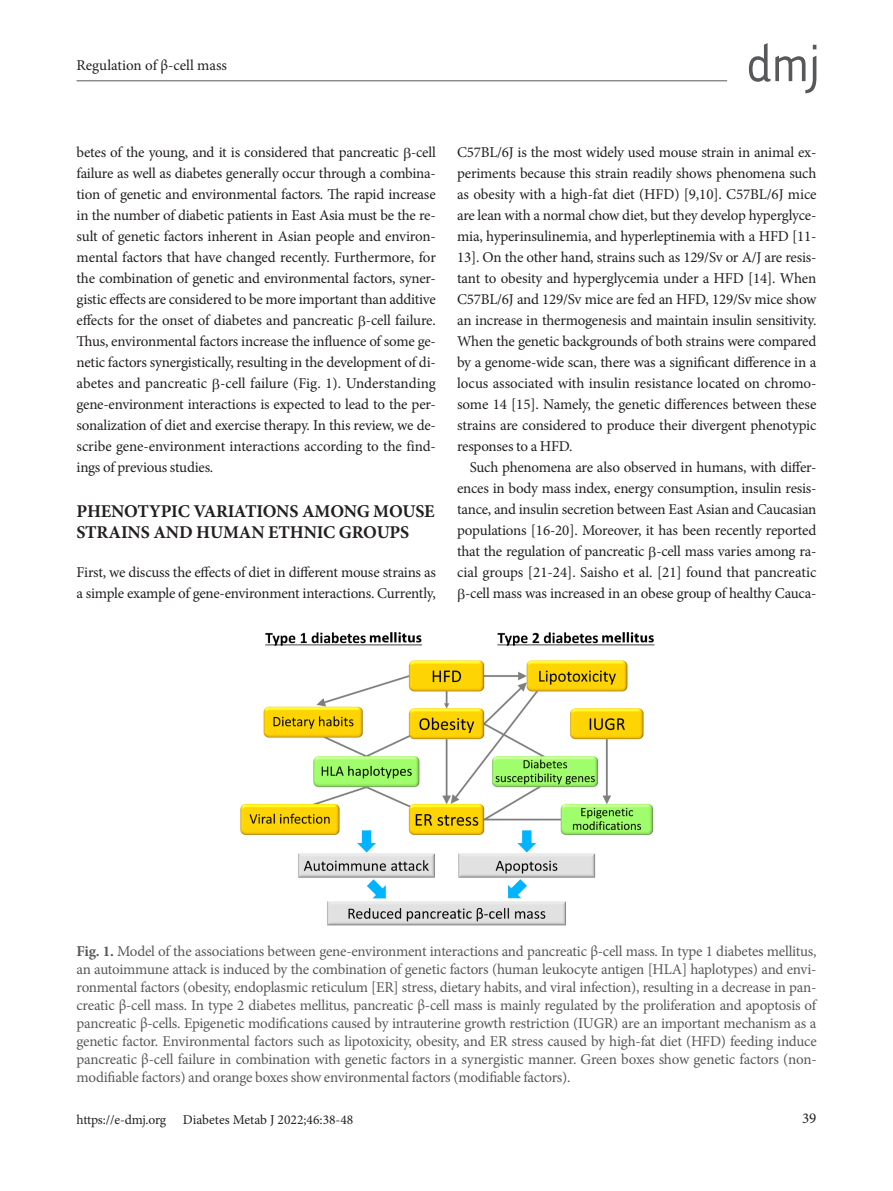
<style>
.page{position:relative;width:893px;height:1191px;background:#fff}
.page>*{position:absolute;margin:0;border:0;box-sizing:border-box;transform-origin:0 0}
.소제목1{font:700 18px/21px "Minion Pro";letter-spacing:-.01em;color:#231f20}
.본문{font:15px/21px "Minion Pro";letter-spacing:-.015em;color:#231f20;text-align:justify}
.표제목그림{font:15px/18px "Minion Pro";letter-spacing:-.02em;color:#57585a;text-align:justify}
.본문_0{font:15px/21px "Minion Pro";letter-spacing:-.015em;color:#231f20}
.doi_번호{font:13.5px "Minion Pro";color:#231f20}
.doi_번호-2{font:13.5px "Minion Pro";letter-spacing:-.02em;color:#231f20}
.s1{font-weight:700}
</style>
<div class="page">
<hr style="left:77px;top:80px;width:650px;height:1px;background:#57585a">
<svg style="left:749px;top:43px;width:67px;height:50px"></svg>
<img style="left:240px;top:632px;width:415px;height:294px">
<p class="본문" style="left:77px;top:55px;width:152px">Regulation of β-cell mass</p>
<p class="본문" style="left:77px;top:142px;width:361px">betes of the young, and it is considered that pancreatic -cell failure as well as diabetes generally occur through a combina&shy;tion of genetic and environmental factors. The rapid increase in the number of diabetic patients in East Asia must be the re&shy;sult of genetic factors inherent in Asian people and environ&shy;mental factors that have changed recently. Furthermore, for the combination of genetic and environmental factors, syner&shy;gistic effects are considered to be more important than additive effects for the onset of diabetes and pancreatic -cell failure.<br>Thus, environmental factors increase the influence of some ge&shy;netic factors synergistically, resulting in the development of di&shy;abetes and pancreatic -cell failure (Fig. 1). Understanding gene-environment interactions is expected to lead to the per&shy;sonalization of diet and exercise therapy. In this review, we de&shy;scribe gene-environment interactions according to the find&shy;ings of previous studies.</p>
<p class="소제목1" style="left:77px;top:500px;width:359px">PHENOTYPIC VARIATIONS AMONG MOUSE<br>STRAINS AND HUMAN ETHNIC GROUPS</p>
<p class="본문_0" style="left:77px;top:562px;width:361px">First, we discuss the effects of diet in different mouse strains as a simple example of gene-environment interactions. Currently,</p>
<p class="본문_0" style="left:457px;top:142px;width:361px;text-align:justify">C57BL/6J is the most widely used mouse strain in animal ex&shy;periments because this strain readily shows phenomena such as obesity with a high-fat diet (HFD) [9,10]. C57BL/6J mice are lean with a normal chow diet, but they develop hyperglyce&shy;mia, hyperinsulinemia, and hyperleptinemia with a HFD [11- 13]. On the other hand, strains such as 129/Sv or A/J are resis&shy;tant to obesity and hyperglycemia under a HFD [14]. When C57BL/6J and 129/Sv mice are fed an HFD, 129/Sv mice show an increase in thermogenesis and maintain insulin sensitivity.<br>When the genetic backgrounds of both strains were compared by a genome-wide scan, there was a significant difference in a locus associated with insulin resistance located on chromo&shy;some 14 [15]. Namely, the genetic differences between these strains are considered to produce their divergent phenotypic responses to a HFD.</p>
<p class="본문" style="left:457px;top:457px;width:361px;text-align:right">Such phenomena are also observed in humans, with differ&shy;ences in body mass index, energy consumption, insulin resis&shy;tance, and insulin secretion between East Asian and Caucasian populations [16-20]. Moreover, it has been recently reported that the regulation of pancreatic -cell mass varies among ra&shy;cial groups [21-24]. Saisho et al. [21] found that pancreatic -cell mass was increased in an obese group of healthy Cauca-</p>
<p class="표제목그림" style="left:77px;top:942px;width:742px"><span class="s1">Fig. 1.</span> Model of the associations between gene-environment interactions and pancreatic β-cell mass. In type 1 diabetes mellitus, an autoimmune attack is induced by the combination of genetic factors (human leukocyte antigen [HLA] haplotypes) and envi&shy;ronmental factors (obesity, endoplasmic reticulum [ER] stress, dietary habits, and viral infection), resulting in a decrease in pan&shy;creatic β-cell mass. In type 2 diabetes mellitus, pancreatic β-cell mass is mainly regulated by the proliferation and apoptosis of pancreatic β-cells. Epigenetic modifications caused by intrauterine growth restriction (IUGR) are an important mechanism as a genetic factor. Environmental factors such as lipotoxicity, obesity, and ER stress caused by high-fat diet (HFD) feeding induce pancreatic β-cell failure in combination with genetic factors in a synergistic manner. Green boxes show genetic factors (non&shy;modifiable factors) and orange boxes show environmental factors (modifiable factors).</p>
<p class="doi_번호-2" style="left:77px;top:1110px;width:91px">https://e-dmj.org</p>
<p class="doi_번호" style="left:183px;top:1110px;width:172px">Diabetes Metab J 2022;46:38-48</p>
<p class="본문" style="left:802px;top:1107px;width:16px">39</p>
</div>
